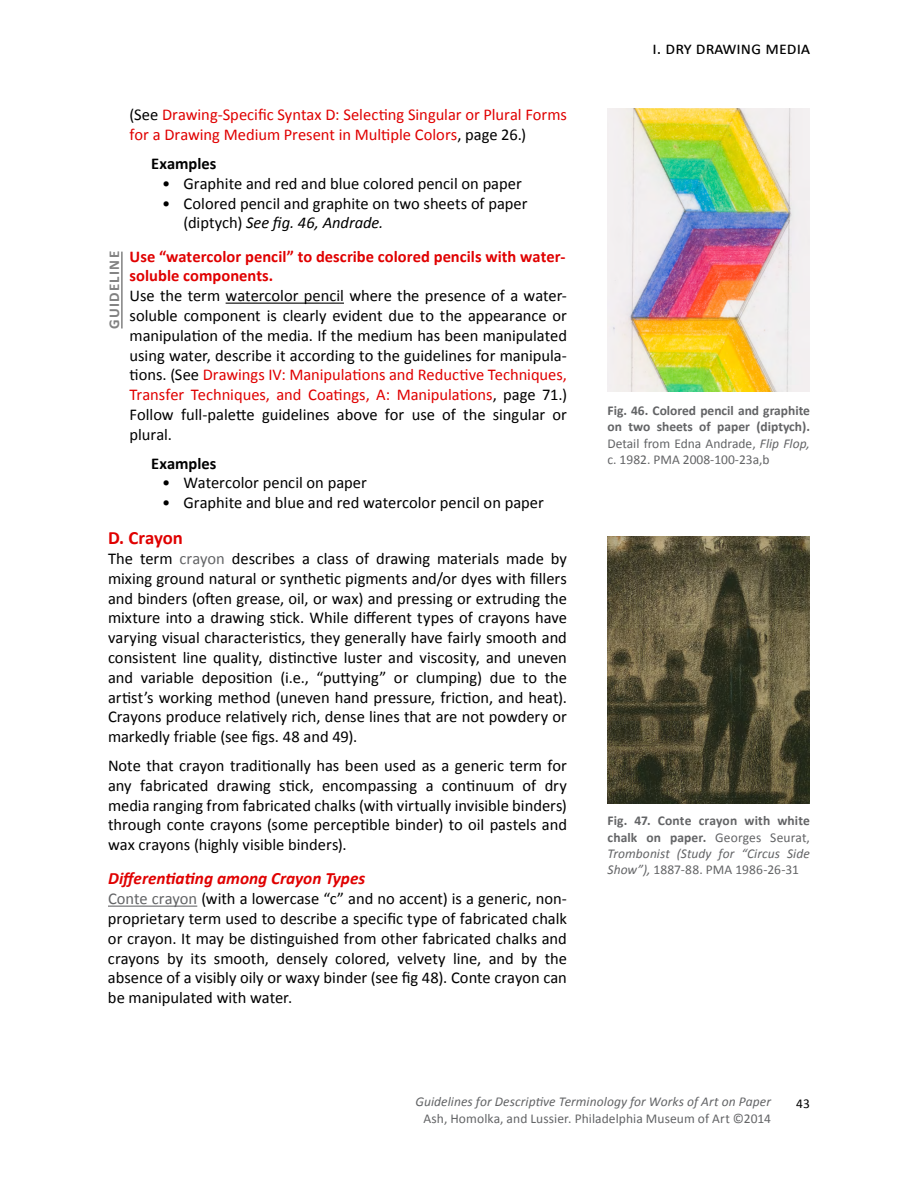
<style>
.page{position:relative;width:918px;height:1188px;background:#fff}
.page>*{position:absolute;margin:0;border:0;box-sizing:border-box;transform-origin:0 0}
.t1{font:700 18.75px "Calibri";color:#e00000}
.t2{font:18px "Calibri";color:#000}
.t3{font:italic 700 17.25px "Calibri";color:#e00000}
.t4{font:16.5px/19.8px "Calibri";color:#000;text-align:justify}
.t5{font:16.5px/19.8px "Calibri";letter-spacing:-.005em;color:#e00000}
.t6{font:700 16.5px "Calibri";color:#000}
.t7{font:700 15px "Calibri";letter-spacing:.085em;color:#818181}
.t8{font:700 13.5px/16.2px "Calibri";color:#636466;text-align:justify}
.t9{font:italic 13.5px "Calibri";letter-spacing:.005em;color:#636466}
.t10{font:13.5px "Calibri";letter-spacing:.005em;color:#636466}
.t11{font:13.5px "Calibri";color:#000}
.s1{color:#000}
.s2{font-style:italic}
.s3{font-weight:700;color:#e00000}
.s4{color:#e00000}
.s5{color:#636466}
.s6{font-weight:400}
.s7{font-weight:400;font-style:italic}
</style>
<div class="page">
<hr style="left:226px;top:303px;width:118px;height:1px;background:#000">
<hr style="left:108px;top:906px;width:89px;height:1px;background:#636466">
<hr style="left:121px;top:252px;width:2px;height:76px;background:#818181">
<img style="left:608px;top:108px;width:202px;height:284px">
<img style="left:608px;top:537px;width:202px;height:267px">
<p class="t5" style="left:130px;top:105px;width:439px"><span class="s1">(See</span> Drawing-Specific Syntax D: Selecting Singular or Plural Forms for a Drawing Medium Present in Multiple Colors<span class="s1">, page 26.)</span></p>
<p class="t6" style="left:151px;top:153px;width:67px">Examples</p>
<p class="t4" style="left:162px;top:173px;width:361px">• Graphite and red and blue colored pencil on paper</p>
<p class="t4" style="left:184px;top:193px;width:345px;text-indent:-22px">• Colored pencil and graphite on two sheets of paper (diptych) <span class="s2">See fig. 46, Andrade.</span></p>
<p class="t4" style="left:130px;top:246px;width:439px;text-align:left"><span class="s3">Use “watercolor pencil” to describe colored pencils with water&shy;soluble components.<br></span>Use the term watercolor pencil where the presence of a water&shy;soluble component is clearly evident due to the appearance or manipulation of the media. If the medium has been manipulated using water, describe it according to the guidelines for manipula&shy;tions. (See <span class="s4">Drawings IV: Manipulations and Reductive Techniques, Transfer Techniques, and Coatings, A: Manipulations</span>, page 71.)<br>Follow full-palette guidelines above for use of the singular or plural.</p>
<p class="t6" style="left:151px;top:453px;width:67px">Examples</p>
<p class="t4" style="left:162px;top:473px;width:206px">• Watercolor pencil on paper</p>
<p class="t4" style="left:162px;top:493px;width:383px">• Graphite and blue and red watercolor pencil on paper</p>
<p class="t1" style="left:108px;top:526px;width:76px">D. Crayon</p>
<p class="t4" style="left:108px;top:549px;width:461px">The term <span class="s5">crayon</span> describes a class of drawing materials made by mixing ground natural or synthetic pigments and/or dyes with fillers and binders (often grease, oil, or wax) and pressing or extruding the mixture into a drawing stick. While different types of crayons have varying visual characteristics, they generally have fairly smooth and consistent line quality, distinctive luster and viscosity, and uneven and variable deposition (i.e., “puttying” or clumping) due to the artist’s working method (uneven hand pressure, friction, and heat).<br>Crayons produce relatively rich, dense lines that are not powdery or markedly friable (see figs. 48 and 49).</p>
<p class="t4" style="left:108px;top:756px;width:461px">Note that crayon traditionally has been used as a generic term for any fabricated drawing stick, encompassing a continuum of dry media ranging from fabricated chalks (with virtually invisible binders) through conte crayons (some perceptible binder) to oil pastels and wax crayons (highly visible binders).</p>
<p class="t3" style="left:108px;top:868px;width:259px">Differentiating among Crayon Types</p>
<p class="t4" style="left:108px;top:889px;width:461px"><span class="s5">Conte crayon</span> (with a lowercase “c” and no accent) is a generic, non&shy;proprietary term used to describe a specific type of fabricated chalk or crayon. It may be distinguished from other fabricated chalks and crayons by its smooth, densely colored, velvety line, and by the absence of a visibly oily or waxy binder (see fig 48). Conte crayon can be manipulated with water.</p>
<p class="t7" style="left:105px;top:329px;width:79px;rotate:-90deg">GUIDELINE</p>
<p class="t2" style="left:653px;top:37px;width:159px">i. dry drawing media</p>
<p class="t8" style="left:608px;top:403px;width:204px">Fig. 46. Colored pencil and graphite on two sheets of paper (diptych).<br><span class="s6">Detail from Edna Andrade,</span> <span class="s7">Flip Flop, </span><span class="s6">c. 1982. PMA 2008-100-23a,b</span></p>
<p class="t8" style="left:608px;top:813px;width:204px">Fig. 47. Conte crayon with white chalk on paper. <span class="s6">Georges Seurat, </span><span class="s7">Trombonist (Study for “Circus Side Show”),</span> <span class="s6">1887-88. PMA 1986-26-31</span></p>
<p class="t9" style="left:416px;top:1093px;width:357px">Guidelines for Descriptive Terminology for Works of Art on Paper</p>
<p class="t10" style="left:423px;top:1110px;width:349px">Ash, Homolka, and Lussier. Philadelphia Museum of Art ©2014</p>
<p class="t11" style="left:796px;top:1095px;width:15px">43</p>
</div>
